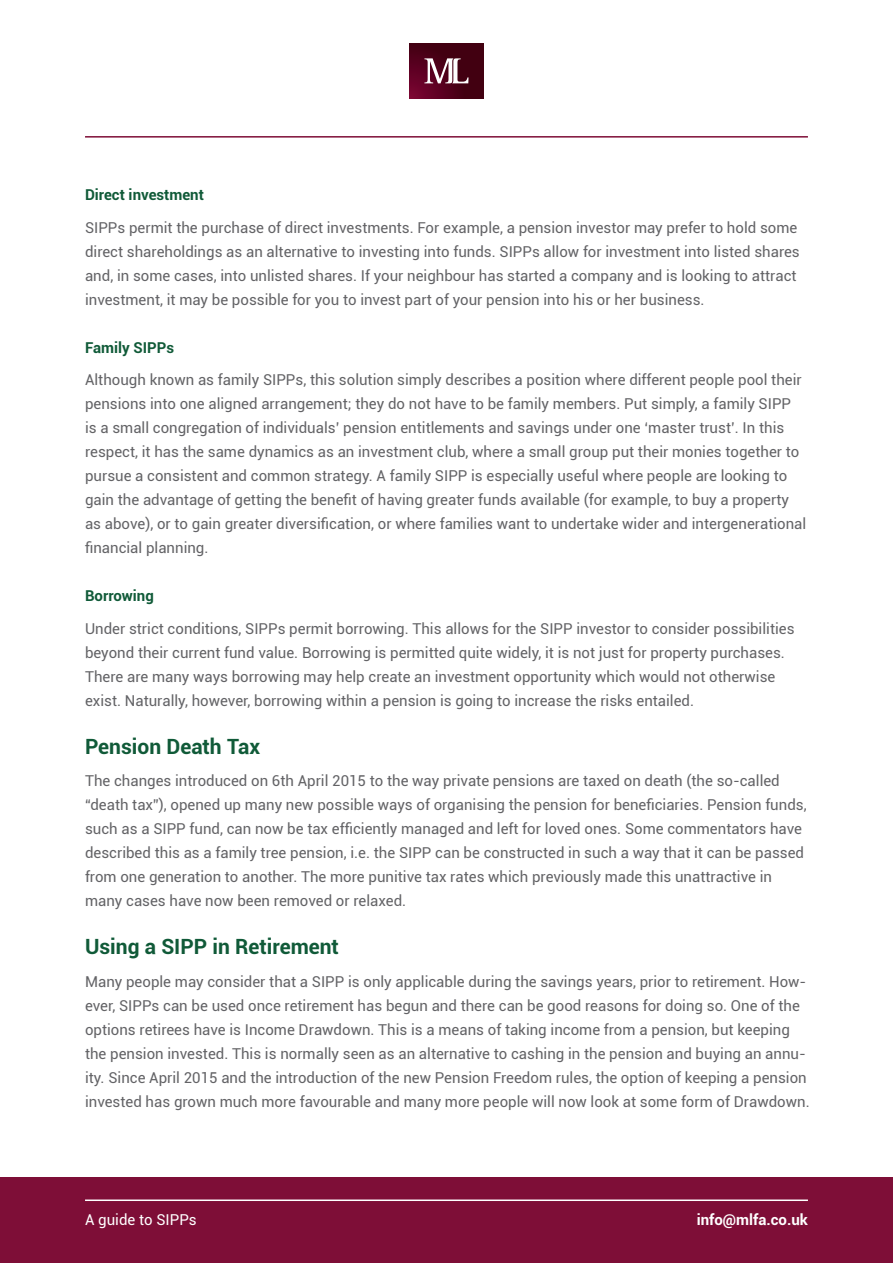
<style>
.page{position:relative;width:893px;height:1263px;background:#fff}
.page>*{position:absolute;margin:0;border:0;box-sizing:border-box;transform-origin:0 0}
.t1{font:700 21px "Roboto";color:#105a38}
.t2{font:15px/24px "Roboto";color:#636366}
.t3{font:700 15px "Roboto";color:#105a38}
.t4{font:700 15px "Roboto";color:#fff}
.t5{font:15px "Roboto";color:#fff}
</style>
<div class="page">
<div style="left:0;top:1177px;width:893px;height:86px;background:#7e0e37"></div>
<hr style="left:85px;top:1199px;width:723px;height:2px;background:#fff">
<hr style="left:85px;top:136px;width:723px;height:2px;background:#7e0e37">
<svg style="left:410px;top:44px;width:73px;height:54px"></svg>
<svg style="left:424px;top:58px;width:45px;height:25px"></svg>
<p class="t3" style="left:85px;top:184px;width:120px">Direct investment</p>
<p class="t2" style="left:85px;top:215px;width:716px">SIPPs permit the purchase of direct investments. For example, a pension investor may prefer to hold some direct shareholdings as an alternative to investing into funds. SIPPs allow for investment into listed shares and, in some cases, into unlisted shares. If your neighbour has started a company and is looking to attract investment, it may be possible for you to invest part of your pension into his or her business.</p>
<p class="t3" style="left:85px;top:337px;width:91px">Family SIPPs</p>
<p class="t2" style="left:85px;top:367px;width:723px">Although known as family SIPPs, this solution simply describes a position where different people pool their pensions into one aligned arrangement; they do not have to be family members. Put simply, a family SIPP is a small congregation of individuals’ pension entitlements and savings under one ‘master trust’. In this respect, it has the same dynamics as an investment club, where a small group put their monies together to pursue a consistent and common strategy. A family SIPP is especially useful where people are looking to gain the advantage of getting the benefit of having greater funds available (for example, to buy a property as above), or to gain greater diversification, or where families want to undertake wider and intergenerational financial planning.</p>
<p class="t3" style="left:85px;top:585px;width:70px">Borrowing</p>
<p class="t2" style="left:85px;top:616px;width:711px">Under strict conditions, SIPPs permit borrowing. This allows for the SIPP investor to consider possibilities beyond their current fund value. Borrowing is permitted quite widely, it is not just for property purchases.<br>There are many ways borrowing may help create an investment opportunity which would not otherwise exist. Naturally, however, borrowing within a pension is going to increase the risks entailed.</p>
<h1 class="t1" style="left:85px;top:731px;width:177px">Pension Death Tax</h1>
<p class="t2" style="left:85px;top:768px;width:723px">The changes introduced on 6th April 2015 to the way private pensions are taxed on death (the so-called “death tax”), opened up many new possible ways of organising the pension for beneficiaries. Pension funds, such as a SIPP fund, can now be tax efficiently managed and left for loved ones. Some commentators have described this as a family tree pension, i.e. the SIPP can be constructed in such a way that it can be passed from one generation to another. The more punitive tax rates which previously made this unattractive in many cases have now been removed or relaxed.</p>
<h1 class="t1" style="left:85px;top:932px;width:255px">Using a SIPP in Retirement</h1>
<p class="t2" style="left:85px;top:969px;width:726px">Many people may consider that a SIPP is only applicable during the savings years, prior to retirement. How&shy;ever, SIPPs can be used once retirement has begun and there can be good reasons for doing so. One of the options retirees have is Income Drawdown. This is a means of taking income from a pension, but keeping the pension invested. This is normally seen as an alternative to cashing in the pension and buying an annu&shy;ity. Since April 2015 and the introduction of the new Pension Freedom rules, the option of keeping a pension invested has grown much more favourable and many more people will now look at some form of Drawdown.</p>
<p class="t5" style="left:85px;top:1209px;width:113px">A guide to SIPPs</p>
<p class="t4" style="left:697px;top:1209px;width:113px">info@mlfa.co.uk</p>
</div>
